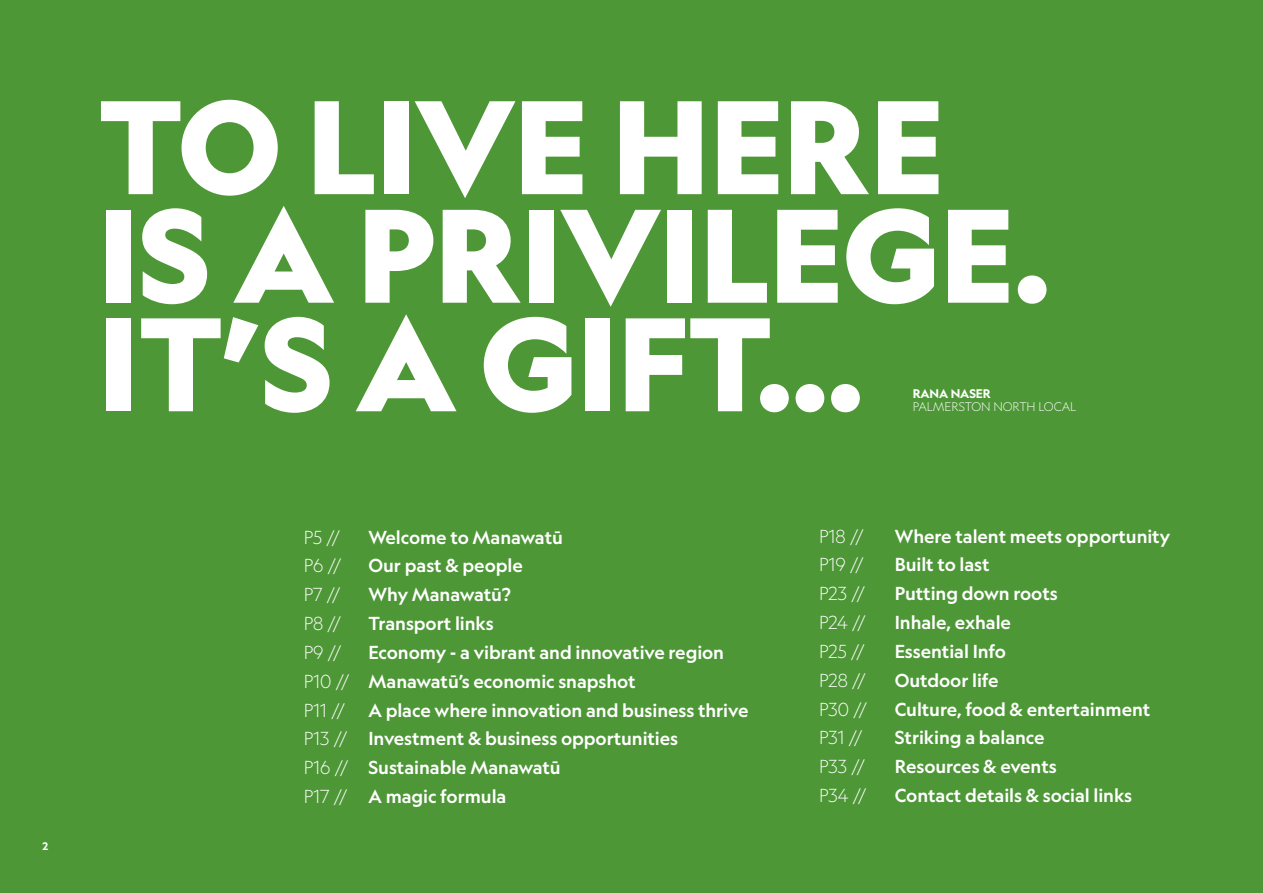
<style>
.page{position:relative;width:1263px;height:893px;background:#4e9737}
.page>*{position:absolute;margin:0;border:0;box-sizing:border-box;transform-origin:0 0}
.t1{font:900 127.2px/108.6px "Geograph";letter-spacing:-.005em;color:#fff}
.t2{font:500 18px/28.8px "Geograph";letter-spacing:-.005em;color:#fff}
.t3{font:300 18px "Geograph";letter-spacing:-.005em;color:#fff}
.t4{font:300 12px "Geograph";letter-spacing:-.005em;color:#fff}
.t5{font:700 12px "Geograph";letter-spacing:-.005em;color:#fff}
.t6{font:700 10.5px "Geograph";color:#fff}
.s1{font-weight:300}
</style>
<div class="page">
<p class="t6" style="left:43px;top:840px;width:7px">2</p>
<h1 class="t1" style="left:98px;top:91px;width:953px">TO LIVE HERE<br>IS A PRIVILEGE.<br>IT’S A GIFT...</h1>
<p class="t5" style="left:913px;top:386px;width:80px">RANA NASER</p>
<p class="t4" style="left:913px;top:400px;width:165px">PALMERSTON NORTH LOCAL</p>
<p class="t3" style="left:304px;top:526px;width:38px">P5 //</p>
<p class="t2" style="left:368px;top:522px;width:196px">Welcome to Manawatū</p>
<p class="t3" style="left:304px;top:555px;width:39px">P6 //</p>
<p class="t2" style="left:368px;top:551px;width:156px">Our past &amp; people</p>
<p class="t3" style="left:304px;top:584px;width:38px">P7 //</p>
<p class="t2" style="left:368px;top:580px;width:144px">Why Manawatū?</p>
<p class="t3" style="left:304px;top:612px;width:39px">P8 //</p>
<p class="t2" style="left:368px;top:609px;width:127px">Transport links</p>
<p class="t3" style="left:304px;top:641px;width:39px">P9 //</p>
<p class="t2" style="left:304px;top:637px;width:422px;text-indent:65px">Economy - a vibrant and innovative region<br><span class="s1">P10 //</span> Manawatū’s economic snapshot<br><span class="s1">P11 //</span></p>
<p class="t2" style="left:304px;top:695px;width:446px;text-indent:65px">A place where innovation and business thrive <span class="s1">P13 //</span> Investment &amp; business opportunities<br><span class="s1">P16 //</span> Sustainable Manawatū<br><span class="s1">P17 //</span> A magic formula</p>
<p class="t3" style="left:819px;top:525px;width:46px">P18 //</p>
<p class="t2" style="left:895px;top:521px;width:277px">Where talent meets opportunity</p>
<p class="t3" style="left:819px;top:554px;width:46px">P19 //</p>
<p class="t2" style="left:895px;top:550px;width:96px">Built to last</p>
<p class="t3" style="left:819px;top:583px;width:47px">P23 //</p>
<p class="t2" style="left:895px;top:579px;width:165px">Putting down roots</p>
<p class="t3" style="left:819px;top:611px;width:48px">P24 //</p>
<p class="t2" style="left:895px;top:608px;width:118px">Inhale, exhale</p>
<p class="t3" style="left:819px;top:640px;width:47px">P25 //</p>
<p class="t2" style="left:895px;top:637px;width:113px">Essential Info</p>
<p class="t3" style="left:819px;top:669px;width:48px">P28 //</p>
<p class="t2" style="left:895px;top:665px;width:105px">Outdoor life</p>
<p class="t3" style="left:819px;top:698px;width:49px">P30 //</p>
<p class="t2" style="left:895px;top:694px;width:257px">Culture, food &amp; entertainment</p>
<p class="t3" style="left:819px;top:727px;width:45px">P31 //</p>
<p class="t2" style="left:895px;top:723px;width:151px">Striking a balance</p>
<p class="t3" style="left:819px;top:756px;width:47px">P33 //</p>
<p class="t2" style="left:895px;top:752px;width:163px">Resources &amp; events</p>
<p class="t3" style="left:819px;top:784px;width:49px">P34 //</p>
<p class="t2" style="left:895px;top:781px;width:239px">Contact details &amp; social links</p>
</div>
